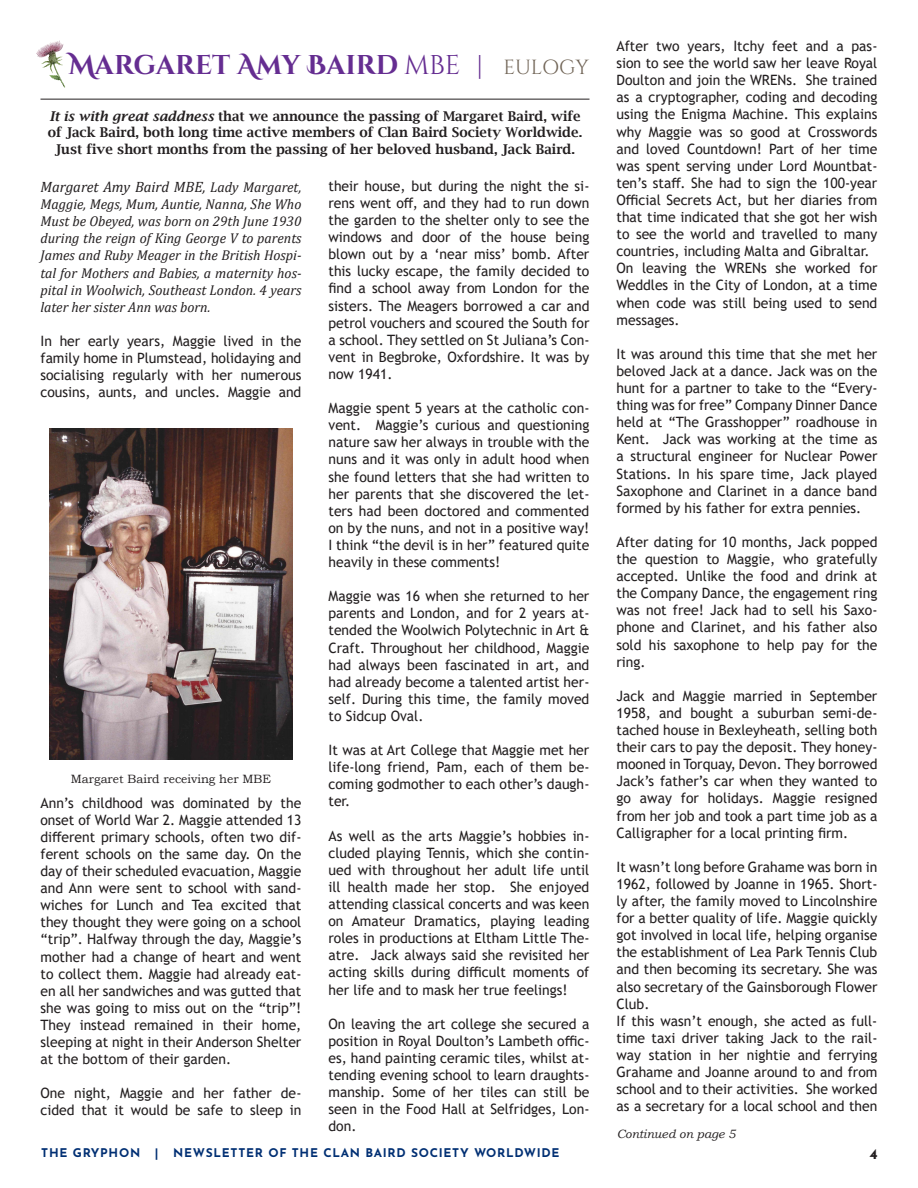
<style>
.page{position:relative;width:918px;height:1188px;background:#fff}
.page>*{position:absolute;margin:0;border:0;box-sizing:border-box;transform-origin:0 0}
.t1{font:700 27.15px "Cinzel Decorative";color:#652d91}
.t2{font:italic 15px "Cambria";color:#231f20}
.t3{font:700 15px "Josefin Sans";color:#231f20}
.t4{font:14.25px/17.1px "Trebuchet MS";color:#231f20;text-align:justify}
.t5{font:italic 14.25px/17.1px "Cambria";color:#231f20;text-align:justify}
.t6{font:600 13.5px/16.2px "Lucida Bright";color:#231f20}
.t7{font:700 12px "Josefin Sans";letter-spacing:.06em;color:#002f73}
.t8{font:12px "Bookman Old Style";color:#231f20}
.t9{font:italic 12px "Bookman Old Style";color:#231f20}
.s1{font-family:"Cinzel";font-weight:400}
.s2{font-family:"Cinzel";font-weight:400;font-size:20.4px;color:#716557}
.s3{font-style:italic}
.s4{font-size:14.25px}
</style>
<div class="page">
<img style="left:49px;top:428px;width:244px;height:332px">
<hr style="left:40px;top:99px;width:550px;height:1px;background:#231f20">
<svg style="left:36px;top:40px;width:29px;height:48px"></svg>
<p class="t1" style="left:68px;top:48px;width:522px">Margaret Amy Baird <span class="s1">MBE |</span> <span class="s2">EULOGY</span></p>
<p class="t6" style="left:48px;top:108px;width:536px"><span class="s3">It is with great saddness</span> that we announce the passing of Margaret Baird, wife of Jack Baird, both long time active members of Clan Baird Society Worldwide.</p>
<p class="t6" style="left:55px;top:141px;width:521px">Just five short months from the passing of her beloved husband, Jack Baird.</p>
<p class="t2" style="left:40px;top:176px;width:263px">Margaret Amy Baird MBE, <span class="s4">Lady Margaret,</span></p>
<p class="t5" style="left:40px;top:195px;width:263px">Maggie, Megs, Mum, Auntie, Nanna, She Who Must be Obeyed, was born on 29th June 1930 during the reign of King George V to parents James and Ruby Meager in the British Hospi&shy;tal for Mothers and Babies, a maternity hos&shy;pital in Woolwich, Southeast London. 4 years later her sister Ann was born.</p>
<p class="t4" style="left:40px;top:332px;width:262px">In her early years, Maggie lived in the family home in Plumstead, holidaying and socialising regularly with her numerous cousins, aunts, and uncles. Maggie and</p>
<p class="t8" style="left:71px;top:771px;width:202px">Margaret Baird receiving her MBE</p>
<p class="t4" style="left:40px;top:794px;width:262px">Ann’s childhood was dominated by the onset of World War 2. Maggie attended 13 different primary schools, often two dif&shy;ferent schools on the same day. On the day of their scheduled evacuation, Maggie and Ann were sent to school with sand&shy;wiches for Lunch and Tea excited that they thought they were going on a school “trip”. Halfway through the day, Maggie’s mother had a change of heart and went to collect them. Maggie had already eat&shy;en all her sandwiches and was gutted that she was going to miss out on the “trip”!<br>They instead remained in their home, sleeping at night in their Anderson Shelter at the bottom of their garden.</p>
<p class="t4" style="left:40px;top:1085px;width:262px">One night, Maggie and her father de&shy;cided that it would be safe to sleep in</p>
<p class="t4" style="left:328px;top:177px;width:262px">their house, but during the night the si&shy;rens went off, and they had to run down the garden to the shelter only to see the windows and door of the house being blown out by a ‘near miss’ bomb. After this lucky escape, the family decided to find a school away from London for the sisters. The Meagers borrowed a car and petrol vouchers and scoured the South for a school. They settled on St Juliana’s Con&shy;vent in Begbroke, Oxfordshire. It was by now 1941.</p>
<p class="t4" style="left:328px;top:399px;width:262px">Maggie spent 5 years at the catholic con&shy;vent. Maggie’s curious and questioning nature saw her always in trouble with the nuns and it was only in adult hood when she found letters that she had written to her parents that she discovered the let&shy;ters had been doctored and commented on by the nuns, and not in a positive way!<br>I think “the devil is in her” featured quite heavily in these comments!</p>
<p class="t4" style="left:328px;top:588px;width:262px">Maggie was 16 when she returned to her parents and London, and for 2 years at&shy;tended the Woolwich Polytechnic in Art &amp; Craft. Throughout her childhood, Maggie had always been fascinated in art, and had already become a talented artist her&shy;self. During this time, the family moved to Sidcup Oval.</p>
<p class="t4" style="left:328px;top:741px;width:262px">It was at Art College that Maggie met her life-long friend, Pam, each of them be&shy;coming godmother to each other’s daugh&shy;ter.</p>
<p class="t4" style="left:328px;top:827px;width:262px">As well as the arts Maggie’s hobbies in&shy;cluded playing Tennis, which she contin&shy;ued with throughout her adult life until ill health made her stop. She enjoyed attending classical concerts and was keen on Amateur Dramatics, playing leading roles in productions at Eltham Little The&shy;atre. Jack always said she revisited her acting skills during difficult moments of her life and to mask her true feelings!</p>
<p class="t4" style="left:328px;top:1015px;width:262px">On leaving the art college she secured a position in Royal Doulton’s Lambeth offic&shy;es, hand painting ceramic tiles, whilst at&shy;tending evening school to learn draughts&shy;manship. Some of her tiles can still be seen in the Food Hall at Selfridges, Lon&shy;don.</p>
<p class="t4" style="left:616px;top:37px;width:263px">After two years, Itchy feet and a pas&shy;sion to see the world saw her leave Royal Doulton and join the WRENs. She trained as a cryptographer, coding and decoding using the Enigma Machine. This explains why Maggie was so good at Crosswords and loved Countdown! Part of her time was spent serving under Lord Mountbat&shy;ten’s staff. She had to sign the 100-year Official Secrets Act, but her diaries from that time indicated that she got her wish to see the world and travelled to many countries, including Malta and Gibraltar.</p>
<p class="t4" style="left:616px;top:260px;width:262px">On leaving the WRENs she worked for Weddles in the City of London, at a time when code was still being used to send messages.</p>
<p class="t4" style="left:616px;top:345px;width:262px">It was around this time that she met her beloved Jack at a dance. Jack was on the hunt for a partner to take to the “Every&shy;thing was for free” Company Dinner Dance held at “The Grasshopper” roadhouse in Kent. Jack was working at the time as a structural engineer for Nuclear Power Stations. In his spare time, Jack played Saxophone and Clarinet in a dance band formed by his father for extra pennies.</p>
<p class="t4" style="left:616px;top:533px;width:262px">After dating for 10 months, Jack popped the question to Maggie, who gratefully accepted. Unlike the food and drink at the Company Dance, the engagement ring was not free! Jack had to sell his Saxo&shy;phone and Clarinet, and his father also sold his saxophone to help pay for the ring.</p>
<p class="t4" style="left:616px;top:687px;width:262px">Jack and Maggie married in September 1958, and bought a suburban semi-de&shy;tached house in Bexleyheath, selling both their cars to pay the deposit. They honey&shy;mooned in Torquay, Devon. They borrowed Jack’s father’s car when they wanted to go away for holidays. Maggie resigned from her job and took a part time job as a Calligrapher for a local printing firm.</p>
<p class="t4" style="left:616px;top:858px;width:262px">It wasn’t long before Grahame was born in 1962, followed by Joanne in 1965. Short&shy;ly after, the family moved to Lincolnshire for a better quality of life. Maggie quickly got involved in local life, helping organise the establishment of Lea Park Tennis Club and then becoming its secretary. She was also secretary of the Gainsborough Flower Club.</p>
<p class="t4" style="left:616px;top:1012px;width:262px">If this wasn’t enough, she acted as full&shy;time taxi driver taking Jack to the rail&shy;way station in her nightie and ferrying Grahame and Joanne around to and from school and to their activities. She worked as a secretary for a local school and then</p>
<p class="t9" style="left:617px;top:1125px;width:121px">Continued on page 5</p>
<p class="t7" style="left:41px;top:1142px;width:520px">THE GRYPHON | NEWSLETTER OF THE CLAN BAIRD SOCIETY WORLDWIDE</p>
<p class="t3" style="left:869px;top:1140px;width:10px">4</p>
</div>
